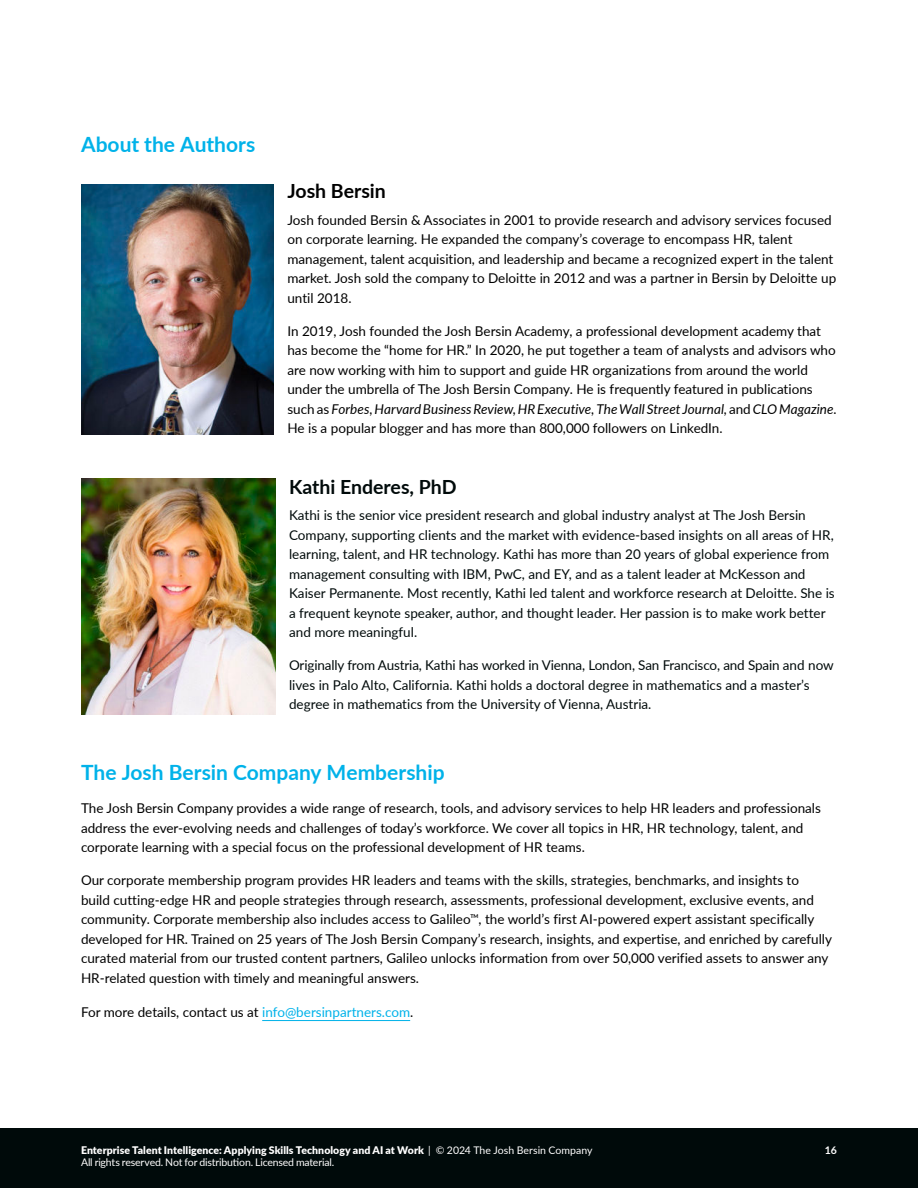
<style>
.page{position:relative;width:918px;height:1188px;background:#fff}
.page>*{position:absolute;margin:0;border:0;box-sizing:border-box;transform-origin:0 0}
.t1{font:700 21px "Lato";color:#00b2e9}
.t2{font:700 19.5px "Lato";color:#000a0a}
.t3{font:700 19.5px "Lato";color:#000}
.t4{font:13.5px/19.5px "Lato";color:#000}
.t5{font:13.5px/19.5px "Lato";color:#000a0a}
.t6{font:900 10.5px "Lato";letter-spacing:.005em;color:#fff}
.t7{font:10.5px "Lato";letter-spacing:-.015em;color:#fff}
.t8{font:700 10.5px "Lato";color:#fff}
.t9{font:700 5.25px "Lato";color:#000}
.s1{font-style:italic}
.s2{color:#00b2e9}
.s3{font-weight:400}
</style>
<div class="page">
<div style="left:0;top:1128px;width:918px;height:60px;background:#000a0a"></div>
<img style="left:81px;top:184px;width:193px;height:250px">
<hr style="left:262px;top:1020px;width:148px;height:1px;background:#00b2e9">
<img style="left:81px;top:478px;width:195px;height:237px">
<h1 class="t1" style="left:81px;top:136px;width:176px">About the Authors</h1>
<h2 class="t3" style="left:287px;top:184px;width:100px">Josh Bersin</h2>
<p class="t4" style="left:287px;top:209px;width:550px">Josh founded Bersin &amp; Associates in 2001 to provide research and advisory services focused on corporate learning. He expanded the company’s coverage to encompass HR, talent management, talent acquisition, and leadership and became a recognized expert in the talent market. Josh sold the company to Deloitte in 2012 and was a partner in Bersin by Deloitte up until 2018.</p>
<p class="t4" style="left:287px;top:320px;width:551px">In 2019, Josh founded the Josh Bersin Academy, a professional development academy that has become the “home for HR.” In 2020, he put together a team of analysts and advisors who are now working with him to support and guide HR organizations from around the world under the umbrella of The Josh Bersin Company. He is frequently featured in publications such as <span class="s1">Forbes, Harvard Business Review, HR Executive, The Wall Street Journal,</span> and <span class="s1">CLO Magazine.<br></span>He is a popular blogger and has more than 800,000 followers on LinkedIn.</p>
<h2 class="t2" style="left:289px;top:473px;width:169px">Kathi Enderes, PhD</h2>
<p class="t5" style="left:289px;top:505px;width:547px">Kathi is the senior vice president research and global industry analyst at The Josh Bersin Company, supporting clients and the market with evidence-based insights on all areas of HR, learning, talent, and HR technology. Kathi has more than 20 years of global experience from management consulting with IBM, PwC, and EY, and as a talent leader at McKesson and Kaiser Permanente. Most recently, Kathi led talent and workforce research at Deloitte. She is a frequent keynote speaker, author, and thought leader. Her passion is to make work better and more meaningful.</p>
<p class="t5" style="left:289px;top:655px;width:546px">Originally from Austria, Kathi has worked in Vienna, London, San Francisco, and Spain and now lives in Palo Alto, California. Kathi holds a doctoral degree in mathematics and a master’s degree in mathematics from the University of Vienna, Austria.</p>
<h1 class="t1" style="left:81px;top:765px;width:365px">The Josh Bersin Company Membership</h1>
<p class="t4" style="left:81px;top:798px;width:742px">The Josh Bersin Company provides a wide range of research, tools, and advisory services to help HR leaders and professionals address the ever-evolving needs and challenges of today’s workforce. We cover all topics in HR, HR technology, talent, and corporate learning with a special focus on the professional development of HR teams.</p>
<p class="t4" style="left:81px;top:870px;width:734px">Our corporate membership program provides HR leaders and teams with the skills, strategies, benchmarks, and insights to build cutting-edge HR and people strategies through research, assessments, professional development, exclusive events, and community. Corporate membership also includes access to Galileo</p>
<p class="t4" style="left:81px;top:909px;width:753px;text-indent:397px">, the world’s first AI-powered expert assistant specifically developed for HR. Trained on 25 years of The Josh Bersin Company’s research, insights, and expertise, and enriched by carefully curated material from our trusted content partners, Galileo unlocks information from over 50,000 verified assets to answer any HR-related question with timely and meaningful answers.</p>
<p class="t4" style="left:81px;top:1002px;width:334px">For more details, contact us at <span class="s2">info@bersinpartners.com</span>.</p>
<p class="t9" style="left:470px;top:915px;width:10px">TM</p>
<p class="t6" style="left:81px;top:1146px;width:513px">Enterprise Talent Intelligence: Applying Skills Technology and AI at Work <span class="s3">| © 2024 The Josh Bersin Company</span></p>
<p class="t8" style="left:825px;top:1146px;width:14px">16</p>
<p class="t7" style="left:81px;top:1155px;width:255px">All rights reserved. Not for distribution. Licensed material.</p>
</div>
